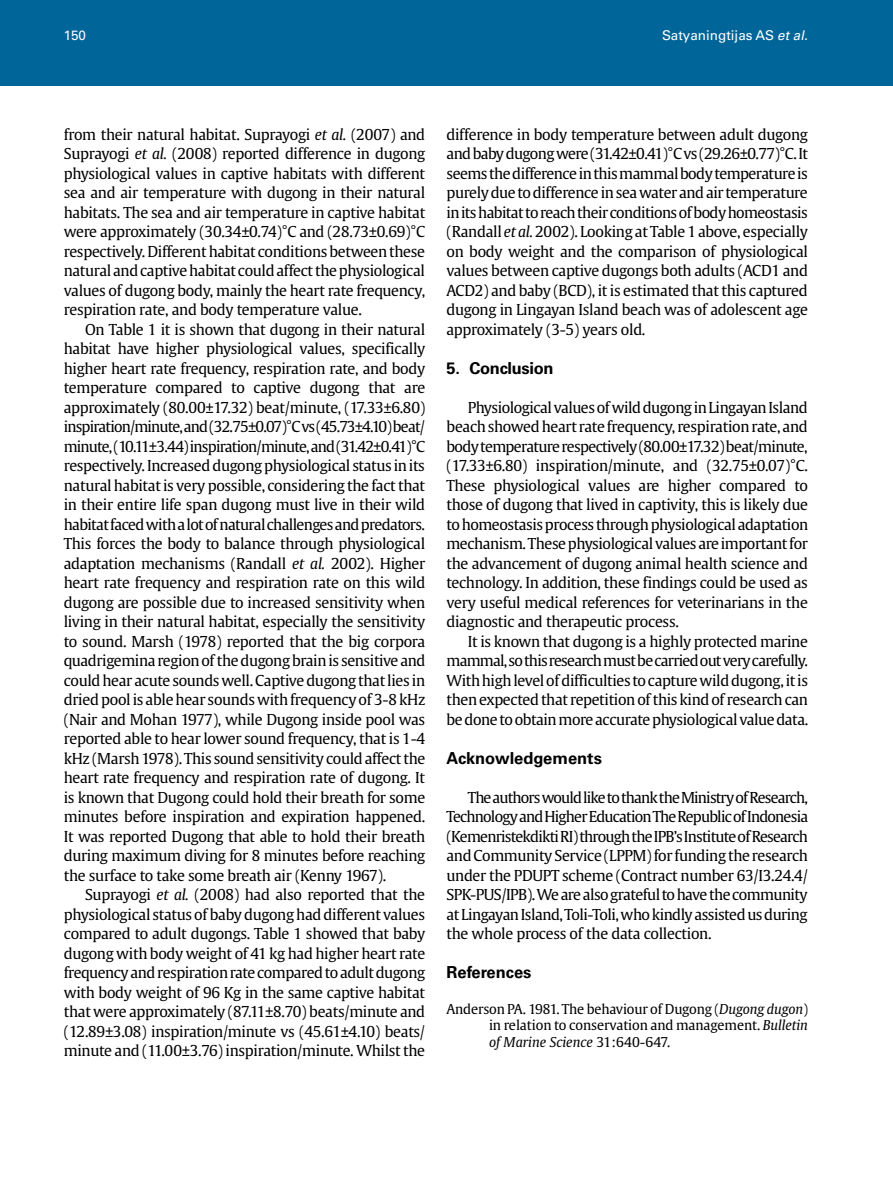
<style>
.page{position:relative;width:893px;height:1191px;background:#fff}
.page>*{position:absolute;margin:0;border:0;box-sizing:border-box;transform-origin:0 0}
.t1{font:700 16.5px "Univers LT Std";color:#000}
.t2{font:700 16.5px "Univers LT Std";letter-spacing:-.02em;color:#000}
.t3{font:15px/19.5px "Gulliver";letter-spacing:-.02em;color:#000;text-align:justify}
.t4{font:13.5px/16.2px "Gulliver";letter-spacing:-.005em;color:#000;text-align:justify}
.t5{font:13.5px "Univers LT Std";color:#fff}
.s1{font-style:italic}
</style>
<div class="page">
<div style="left:0;top:0;width:893px;height:85px;background:#069"></div>
<p class="t5" style="left:64px;top:27px;width:24px">150</p>
<p class="t5" style="left:662px;top:27px;width:150px">Satyaningtijas AS <span class="s1">etal.</span></p>
<p class="t3" style="left:64px;top:124px;width:363px">from their natural habitat. Suprayogi <span class="s1">et al.</span> (2007) and Suprayogi <span class="s1">et al.</span> (2008) reported difference in dugong physiological values in captive habitats with different sea and air temperature with dugong in their natural habitats. The sea and air temperature in captive habitat were approximately (30.34±0.74)°C and (28.73±0.69)°C respectively. Different habitat conditions between these natural and captive habitat could affect the physiological values of dugong body, mainly the heart rate frequency, respiration rate, and body temperature value.</p>
<p class="t3" style="left:64px;top:319px;width:363px;text-indent:21px">On Table 1 it is shown that dugong in their natural habitat have higher physiological values, specifically higher heart rate frequency, respiration rate, and body temperature compared to captive dugong that are approximately (80.00±17.32) beat/minute, (17.33±6.80) inspiration/minute, and (32.75±0.07)°C vs (45.73±4.10) beat/ minute, (10.11±3.44) inspiration/minute, and (31.42±0.41)°C respectively. Increased dugong physiological status in its natural habitat is very possible, considering the fact that in their entire life span dugong must live in their wild habitat faced with a lot of natural challenges and predators.<br>This forces the body to balance through physiological adaptation mechanisms (Randall <span class="s1">et al.</span> 2002). Higher heart rate frequency and respiration rate on this wild dugong are possible due to increased sensitivity when living in their natural habitat, especially the sensitivity to sound. Marsh (1978) reported that the big corpora quadrigemina region of the dugong brain is sensitive and could hear acute sounds well. Captive dugong that lies in dried pool is able hear sounds with frequency of 3-8 kHz (Nair and Mohan 1977), while Dugong inside pool was reported able to hear lower sound frequency, that is 1-4 kHz (Marsh 1978). This sound sensitivity could affect the heart rate frequency and respiration rate of dugong. It is known that Dugong could hold their breath for some minutes before inspiration and expiration happened.<br>It was reported Dugong that able to hold their breath during maximum diving for 8 minutes before reaching the surface to take some breath air (Kenny 1967).</p>
<p class="t3" style="left:64px;top:885px;width:363px;text-indent:21px">Suprayogi <span class="s1">et al.</span> (2008) had also reported that the physiological status of baby dugong had different values compared to adult dugongs. Table 1 showed that baby dugong with body weight of 41 kg had higher heart rate frequency and respiration rate compared to adult dugong with body weight of 96 Kg in the same captive habitat that were approximately (87.11±8.70) beats/minute and (12.89±3.08) inspiration/minute vs (45.61±4.10) beats/ minute and (11.00±3.76) inspiration/minute. Whilst the</p>
<p class="t3" style="left:446px;top:124px;width:363px">difference in body temperature between adult dugong and baby dugong were (31.42±0.41)°C vs (29.26±0.77)°C. It seems the difference in this mammal body temperature is purely due to difference in sea water and air temperature in its habitat to reach their conditions of body homeostasis (Randall <span class="s1">et al.</span> 2002). Looking at Table 1 above, especially on body weight and the comparison of physiological values between captive dugongs both adults (ACD1 and ACD2) and baby (BCD), it is estimated that this captured dugong in Lingayan Island beach was of adolescent age approximately (3-5) years old.</p>
<p class="t2" style="left:446px;top:358px;width:109px">5. Conclusion</p>
<p class="t3" style="left:446px;top:397px;width:363px;text-indent:21px">Physiological values of wild dugong in Lingayan Island beach showed heart rate frequency, respiration rate, and body temperature respectively (80.00±17.32) beat/minute, (17.33±6.80) inspiration/minute, and (32.75±0.07)°C.<br>These physiological values are higher compared to those of dugong that lived in captivity, this is likely due to homeostasis process through physiological adaptation mechanism. These physiological values are important for the advancement of dugong animal health science and technology. In addition, these findings could be used as very useful medical references for veterinarians in the diagnostic and therapeutic process.</p>
<p class="t3" style="left:446px;top:631px;width:363px;text-indent:21px">It is known that dugong is a highly protected marine mammal, so this research must be carried out very carefully.<br>With high level of difficulties to capture wild dugong, it is then expected that repetition of this kind of research can be done to obtain more accurate physiological value data.</p>
<p class="t1" style="left:446px;top:748px;width:157px">Acknowledgements</p>
<p class="t3" style="left:446px;top:787px;width:363px;text-indent:21px">The authors would like to thank the Ministry of Research, Technology and Higher Education The Republic of Indonesia (Kemenristekdikti RI) through the IPB’s Institute of Research and Community Service (LPPM) for funding the research under the PDUPT scheme (Contract number 63/I3.24.4/ SPK-PUS/IPB). We are also grateful to have the community at Lingayan Island, Toli-Toli, who kindly assisted us during the whole process of the data collection.</p>
<p class="t1" style="left:446px;top:963px;width:87px">References</p>
<p class="t4" style="left:489px;top:1001px;width:321px;text-indent:-43px">Anderson PA. 1981. The behaviour of Dugong (<span class="s1">Dugong dugon</span>) in relation to conservation and management. <span class="s1">Bulletin of Marine Science</span> 31:640-647.</p>
</div>
